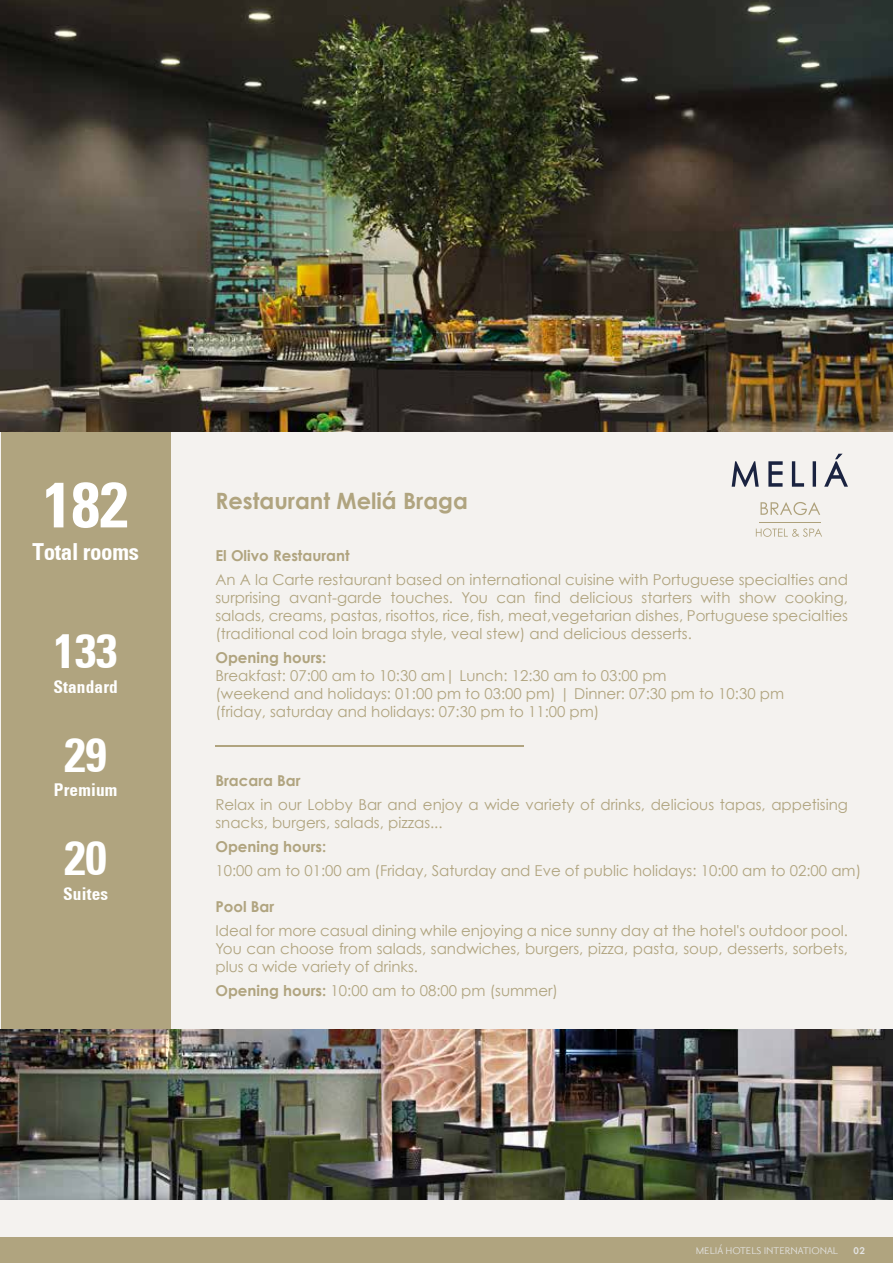
<style>
.page{position:relative;width:893px;height:1263px;background:#f4f2ef}
.page>*{position:absolute;margin:0;border:0;box-sizing:border-box;transform-origin:0 0}
.t1{font:700 condensed 63.9px "Univers";color:#fff}
.t2{font:700 condensed 48px/103.6px "Univers";color:#fff}
.t3{font:700 condensed 22.95px "Univers";letter-spacing:-.015em;color:#fff}
.t4{font:700 22.5px "Century Gothic";color:#b0a47f}
.t5{font:700 condensed 17.25px "Univers";letter-spacing:.01em;color:#fff}
.t6{font:15px/18px "Century Gothic";color:#b0a47f;text-align:justify}
.t7{font:700 15px "Century Gothic";color:#b0a47f}
.t8{font:12px "Priori San";color:#e3e3e2}
.t9{font:700 12px "Priori San";color:#e3e3e2}
.s1{font-weight:700}
</style>
<div class="page">
<div style="left:0;top:1237px;width:893px;height:26px;background:#b0a47f"></div>
<div style="left:1px;top:421px;width:169px;height:621px;background:#b0a47f"></div>
<hr style="left:215px;top:746px;width:309px;height:1px;background:#b0a47f">
<img style="left:0;top:0;width:893px;height:432px">
<hr style="left:759px;top:522px;width:62px;height:1px;background:#aea17b">
<svg style="left:756px;top:528px;width:66px;height:9px"></svg>
<svg style="left:760px;top:502px;width:60px;height:13px"></svg>
<svg style="left:732px;top:454px;width:116px;height:33px"></svg>
<img style="left:1px;top:1029px;width:892px;height:170px">
<h1 class="t1" style="left:43px;top:465px;width:87px">182</h1>
<h3 class="t3" style="left:33px;top:538px;width:108px">Total rooms</h3>
<h2 class="t2" style="left:54px;top:599px;width:65px">133<br>29</h2>
<p class="t5" style="left:54px;top:780px;width:65px">Premium</p>
<p class="t5" style="left:53px;top:676px;width:66px">Standard</p>
<h2 class="t2" style="left:64px;top:806px;width:44px">20</h2>
<p class="t5" style="left:63px;top:883px;width:47px">Suites</p>
<h3 class="t4" style="left:215px;top:486px;width:254px">Restaurant Meliá Braga</h3>
<p class="t7" style="left:215px;top:546px;width:136px">El Olivo Restaurant</p>
<p class="t6" style="left:215px;top:571px;width:634px">An A la Carte restaurant based on international cuisine with Portuguese specialties and surprising avant-garde touches. You can find delicious starters with show cooking, salads, creams, pastas, risottos, rice, fish, meat,vegetarian dishes, Portuguese specialties (traditional cod loin braga style, veal stew) and delicious desserts.</p>
<p class="t7" style="left:215px;top:648px;width:112px">Opening hours:</p>
<p class="t6" style="left:215px;top:667px;width:570px;text-align:left">Breakfast: 07:00 am to 10:30 am| Lunch: 12:30 am to 03:00 pm<br>(weekend and holidays: 01:00 pm to 03:00 pm) | Dinner: 07:30 pm to 10:30 pm (friday, saturday and holidays: 07:30 pm to 11:00 pm)</p>
<p class="t7" style="left:215px;top:771px;width:87px">Bracara Bar</p>
<p class="t6" style="left:215px;top:796px;width:634px">Relax in our Lobby Bar and enjoy a wide variety of drinks, delicious tapas, appetising snacks, burgers, salads, pizzas...</p>
<p class="t7" style="left:215px;top:837px;width:112px">Opening hours:</p>
<p class="t6" style="left:215px;top:862px;width:647px">10:00 am to 01:00 am (Friday, Saturday and Eve of public holidays: 10:00 am to 02:00 am)</p>
<p class="t7" style="left:215px;top:897px;width:60px">Pool Bar</p>
<p class="t6" style="left:215px;top:922px;width:634px">Ideal for more casual dining while enjoying a nice sunny day at the hotel's outdoor pool.<br>You can choose from salads, sandwiches, burgers, pizza, pasta, soup, desserts, sorbets, plus a wide variety of drinks.</p>
<p class="t6" style="left:215px;top:982px;width:344px"><span class="s1">Opening hours:</span> 10:00 am to 08:00 pm (summer)</p>
<p class="t8" style="left:696px;top:1245px;width:144px">MELIÁ HOTELS INTERNATIONAL</p>
<p class="t9" style="left:853px;top:1245px;width:13px">02</p>
</div>
